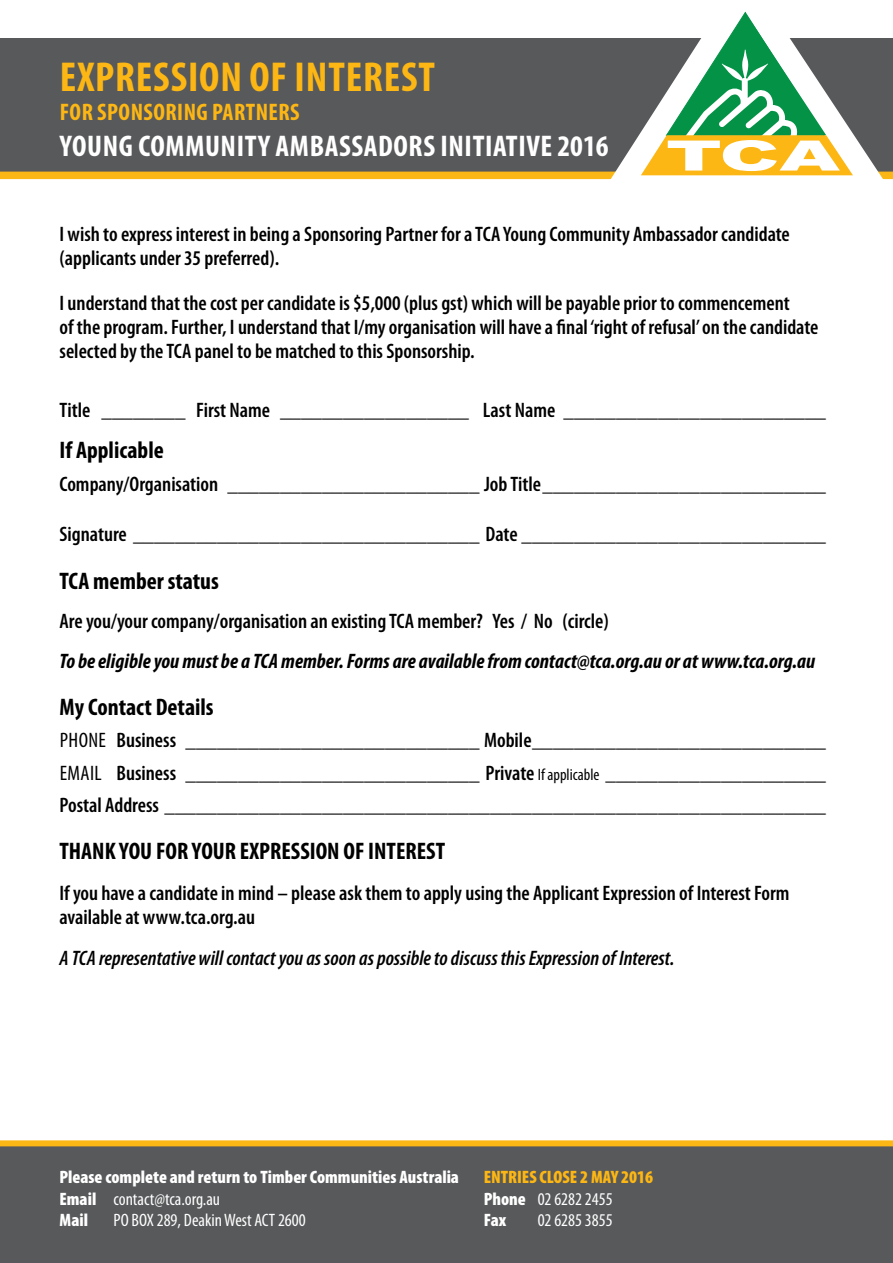
<style>
.page{position:relative;width:893px;height:1263px;background:#fff}
.page>*{position:absolute;margin:0;border:0;box-sizing:border-box;transform-origin:0 0}
.t1{font:700 condensed 42px "Myriad Pro";letter-spacing:.02em;color:#fdb714}
.t2{font:700 condensed 30px "Myriad Pro";letter-spacing:.02em;color:#fff}
.t3{font:700 condensed 24px "Myriad Pro";color:#000}
.t4{font:700 condensed 24px "Myriad Pro";letter-spacing:.02em;color:#fdb714}
.t5{font:600 condensed 21px/24px "Myriad Pro";color:#000}
.t6{font:300 21px/32.2px "Myriad Pro";color:#000;text-align:justify}
.t7{font:italic 700 condensed 21px "Myriad Pro";color:#000}
.t8{font:italic 600 condensed 21px "Myriad Pro";color:#000}
.t9{font:900 condensed 18px/21.6px "Myriad Pro";color:#fff}
.t10{font:900 condensed 18px/21.6px "Myriad Pro";color:#fdb714}
.t11{font:condensed 18px "Myriad Pro";color:#fff}
.s1{font-weight:600;font-stretch:condensed}
.s2{font-weight:400;font-stretch:condensed}
.s3{font-weight:400;font-stretch:condensed;font-size:16.5px}
.s4{font-weight:400}
.s5{color:#fff}
.s6{font-weight:400;color:#fff}
</style>
<div class="page">
<div style="left:0;top:38px;width:893px;height:134px;background:#58595b"></div>
<div style="left:0;top:1140px;width:893px;height:123px;background:#58595b"></div>
<div style="left:0;top:172px;width:893px;height:7px;background:#fbb715"></div>
<svg style="left:595px;top:11px;width:298px;height:169px"></svg>
<svg style="left:641px;top:13px;width:212px;height:162px"></svg>
<h1 class="t1" style="left:60px;top:51px;width:376px">EXPRESSION OF INTEREST</h1>
<p class="t4" style="left:60px;top:97px;width:241px">FOR SPONSORING PARTNERS</p>
<h2 class="t2" style="left:60px;top:127px;width:550px">YOUNG COMMUNITY AMBASSADORS INITIATIVE 2016</h2>
<p class="t5" style="left:60px;top:223px;width:732px">I wish to express interest in being a Sponsoring Partner for a TCA Young Community Ambassador candidate (applicants under 35 preferred).</p>
<p class="t5" style="left:60px;top:292px;width:760px">I understand that the cost per candidate is $5,000 (plus gst) which will be payable prior to commencement<br>of the program. Further, I understand that I/my organisation will have a final ‘right of refusal’ on the candidate selected by the TCA panel to be matched to this Sponsorship.</p>
<p class="t6" style="left:60px;top:394px;width:768px"><span class="s1">Title</span> ________ <span class="s1">First Name</span> __________________ <span class="s1">Last Name</span> _________________________</p>
<p class="t3" style="left:60px;top:435px;width:106px">IF APPLICABLE</p>
<p class="t6" style="left:60px;top:469px;width:768px"><span class="s1">Company/Organisation</span> ________________________ <span class="s1">Job Title</span>___________________________</p>
<p class="t6" style="left:60px;top:519px;width:768px"><span class="s1">Signature</span> _________________________________ <span class="s1">Date</span> _____________________________</p>
<p class="t3" style="left:60px;top:566px;width:161px">TCA MEMBER STATUS</p>
<p class="t5" style="left:60px;top:609px;width:551px">Are you/your company/organisation an existing TCA member? Yes / No (circle)</p>
<p class="t7" style="left:60px;top:648px;width:757px">To be eligible you must be a TCA member. Forms are available from contact@tca.org.au or at www.tca.org.au</p>
<p class="t3" style="left:60px;top:692px;width:156px">MY CONTACT DETAILS</p>
<p class="t6" style="left:60px;top:724px;width:768px"><span class="s2">Phone</span> <span class="s1">Business</span> ____________________________ <span class="s1">Mobile</span>____________________________ <span class="s2">Email</span> <span class="s1">Business</span> ____________________________ <span class="s1">Private</span> <span class="s3">If applicable</span> _____________________ <span class="s1">Postal Address</span> _______________________________________________________________</p>
<p class="t3" style="left:60px;top:836px;width:242px">THANK YOU FOR YOUR EXPRESSION</p>
<p class="t3" style="left:343px;top:836px;width:93px">OF INTEREST</p>
<p class="t5" style="left:60px;top:881px;width:732px">If you have a candidate in mind – please ask them to apply using the Applicant Expression of Interest Form available at www.tca.org.au</p>
<p class="t8" style="left:60px;top:947px;width:617px">A TCA representative will contact you as soon as possible to discuss this Expression of Interest.</p>
<p class="t9" style="left:60px;top:1166px;width:401px">Please complete and return to Timber Communities Australia<br>Email <span class="s4">contact@tca.org.au<br></span>Mail</p>
<p class="t11" style="left:114px;top:1209px;width:194px">PO BOX 289, Deakin West ACT 2600</p>
<p class="t10" style="left:484px;top:1166px;width:171px">ENTRIES CLOSE 2 MAY 2016<br><span class="s5">Phone</span> <span class="s6">02 6282 2455<br></span><span class="s5">Fax</span></p>
<p class="t11" style="left:538px;top:1209px;width:76px">02 6285 3855</p>
</div>
